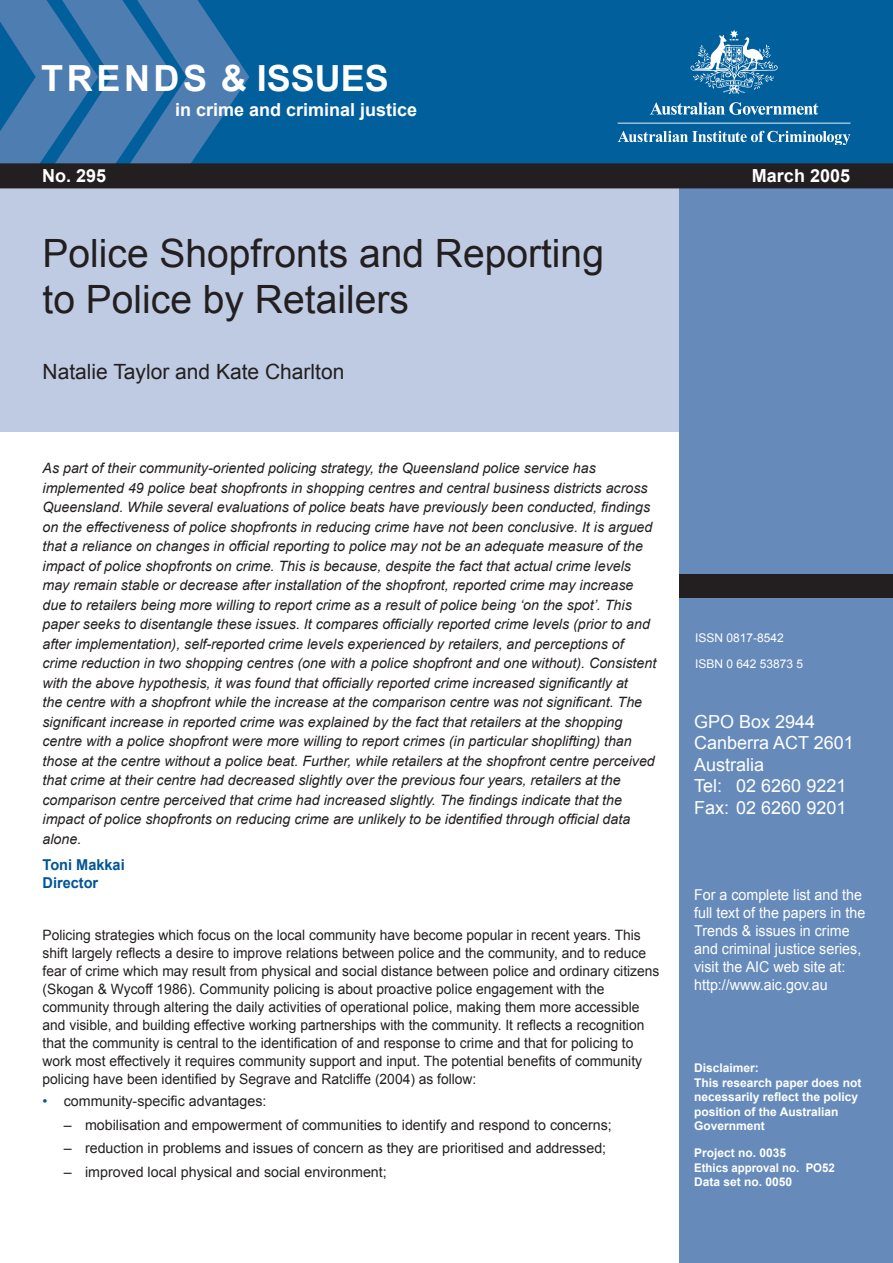
<style>
.page{position:relative;width:893px;height:1263px;background:#fff}
.page>*{position:absolute;margin:0;border:0;box-sizing:border-box;transform-origin:0 0}
.t1{font:39px/46.8px "Arial";color:#231f20}
.t2{font:700 36px "Arial";letter-spacing:.05em;color:#fff}
.t3{font:21px "Arial";color:#231f20}
.t4{font:18px/21.6px "Arial";color:#fff}
.t5{font:700 18px "Arial";color:#fff}
.t6{font:15px/18px "Arial";color:#fff;scale:.95 1}
.t7{font:700 15px/18px "Arial";color:#005594}
.t8{font:italic 14.25px/19.5px "Arial";color:#231f20}
.t9{font:14.25px/18px "Arial";color:#231f20}
.t10{font:700 12px/14.4px "Arial";color:#fff}
.t11{font:12px/25.2px "Arial";color:#fff}
.s1{color:#005594}
</style>
<div class="page">
<div style="left:0;top:182px;width:695px;height:250px;background:#bfcbe2"></div>
<div style="left:679px;top:186px;width:214px;height:1077px;background:#668bbb"></div>
<svg style="left:0;top:0;width:893px;height:188px;background:#165b8d"></svg>
<div style="left:679px;top:574px;width:214px;height:24px;background:#231f20"></div>
<img style="left:618px;top:30px;width:232px;height:115px">
<h2 class="t2" style="left:41px;top:55px;width:349px">TRENDS &amp; ISSUES</h2>
<p class="t5" style="left:175px;top:97px;width:244px">in crime and criminal justice</p>
<p class="t5" style="left:42px;top:164px;width:66px">No. 295</p>
<p class="t5" style="left:752px;top:163px;width:100px">March 2005</p>
<h1 class="t1" style="left:43px;top:230px;width:563px">Police Shopfronts and Reporting to Police by Retailers</h1>
<h3 class="t3" style="left:43px;top:358px;width:303px">Natalie Taylor and Kate Charlton</h3>
<p class="t8" style="left:43px;top:459px;width:615px">As part of their community-oriented policing strategy, the Queensland police service has implemented 49 police beat shopfronts in shopping centres and central business districts across Queensland. While several evaluations of police beats have previously been conducted, findings on the effectiveness of police shopfronts in reducing crime have not been conclusive. It is argued that a reliance on changes in official reporting to police may not be an adequate measure of the impact of police shopfronts on crime. This is because, despite the fact that actual crime levels may remain stable or decrease after installation of the shopfront, reported crime may increase due to retailers being more willing to report crime as a result of police being ‘on the spot’. This paper seeks to disentangle these issues. It compares officially reported crime levels (prior to and after implementation), self-reported crime levels experienced by retailers, and perceptions of crime reduction in two shopping centres (one with a police shopfront and one without). Consistent with the above hypothesis, it was found that officially reported crime increased significantly at<br>the centre with a shopfront while the increase at the comparison centre was not significant. The significant increase in reported crime was explained by the fact that retailers at the shopping centre with a police shopfront were more willing to report crimes (in particular shoplifting) than those at the centre without a police beat. Further, while retailers at the shopfront centre perceived that crime at their centre had decreased slightly over the previous four years, retailers at the comparison centre perceived that crime had increased slightly. The findings indicate that the impact of police shopfronts on reducing crime are unlikely to be identified through official data alone.</p>
<p class="t7" style="left:43px;top:857px;width:84px">Toni Makkai<br>Director</p>
<p class="t9" style="left:43px;top:926px;width:618px">Policing strategies which focus on the local community have become popular in recent years. This shift largely reflects a desire to improve relations between police and the community, and to reduce fear of crime which may result from physical and social distance between police and ordinary citizens (Skogan &amp; Wycoff 1986). Community policing is about proactive police engagement with the community through altering the daily activities of operational police, making them more accessible and visible, and building effective working partnerships with the community. It reflects a recognition that the community is central to the identification of and response to crime and that for policing to work most effectively it requires community support and input. The potential benefits of community policing have been identified by Segrave and Ratcliffe (2004) as follow:</p>
<p class="t9" style="left:43px;top:1092px;width:225px"><span class="s1">•</span> community-specific advantages:</p>
<p class="t9" style="left:64px;top:1116px;width:549px">– mobilisation and empowerment of communities to identify and respond to concerns;</p>
<p class="t9" style="left:64px;top:1139px;width:544px">– reduction in problems and issues of concern as they are prioritised and addressed;</p>
<p class="t9" style="left:64px;top:1163px;width:324px">– improved local physical and social environment;</p>
<p class="t11" style="left:695px;top:626px;width:110px">ISSN 0817-8542<br>ISBN 0 642 53873 5</p>
<p class="t4" style="left:694px;top:711px;width:161px">GPO Box 2944<br>Canberra ACT 2601<br>Australia<br>Tel: 02 6260 9221<br>Fax: 02 6260 9201</p>
<p class="t6" style="left:694px;top:886px;width:182px">For a complete list and the full text of the papers in the<br>Trends &amp; issues in crime and criminal justice series, visit the AIC web site at: http://www.aic.gov.au</p>
<p class="t10" style="left:694px;top:1061px;width:169px">Disclaimer:<br>This research paper does not necessarily reflect the policy position of the Australian<br>Government</p>
<p class="t10" style="left:694px;top:1146px;width:142px">Project no. 0035<br>Ethics approval no. PO52<br>Data set no. 0050</p>
</div>
